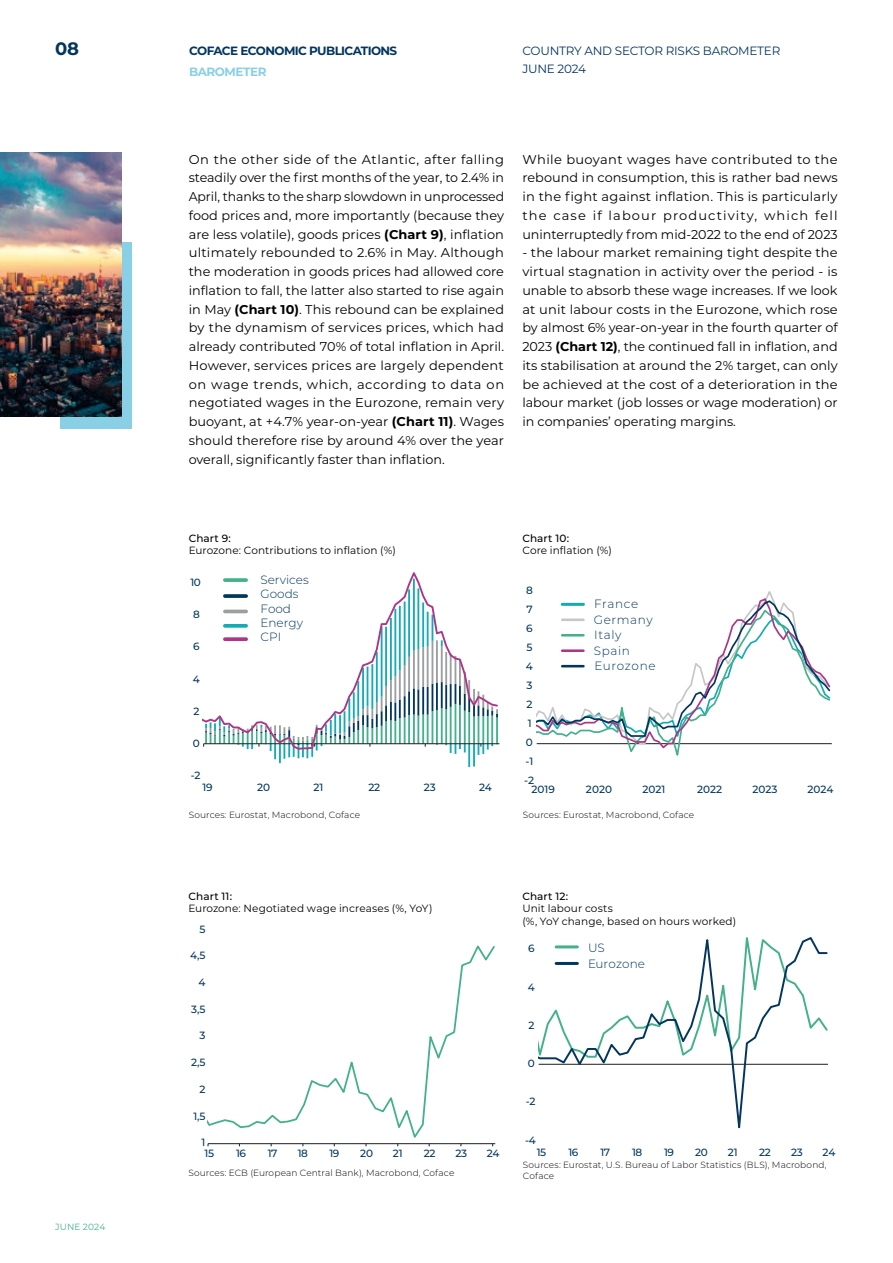
<style>
.page{position:relative;width:893px;height:1263px;background:#fff}
.page>*{position:absolute;margin:0;border:0;box-sizing:border-box;transform-origin:0 0}
.t1{font:700 18px "Montserrat";color:#03365f}
.t2{font:12.75px/18.8px "Montserrat";color:#000;text-align:justify}
.t3{font:12px "Montserrat";letter-spacing:-.02em;color:#03365f}
.t4{font:300 12px/14.4px "Montserrat";color:#03365f}
.t5{font:300 12px/15.5px "Montserrat";letter-spacing:.05em;color:#03365f}
.t6{font:700 12px "Montserrat";letter-spacing:-.05em;color:#03365f}
.t7{font:700 12px "Montserrat";letter-spacing:-.04em;color:#89d0e6}
.t8{font:10.5px/12.6px "Montserrat";letter-spacing:.01em;color:#000}
.t9{font:500 10.5px "Montserrat";letter-spacing:-.025em;color:#03365f}
.t10{font:500 10.5px "Montserrat";color:#00375a}
.t11{font:500 10.5px "Montserrat";letter-spacing:.01em;color:#000}
.t12{font:300 9px/10.8px "Montserrat";letter-spacing:.015em;color:#000}
.t13{font:9px "Montserrat";letter-spacing:.015em;color:#43b18a}
.s1{font-weight:700}
</style>
<div class="page">
<div style="left:60px;top:242px;width:72px;height:187px;background:#89d0e6"></div>
<img style="left:0;top:152px;width:122px;height:265px">
<hr style="left:473px;top:744px;width:2px;height:22px;background:#14acb4">
<hr style="left:468px;top:744px;width:2px;height:23px;background:#14acb4">
<svg style="left:203px;top:572px;width:296px;height:191px"></svg>
<svg style="left:225px;top:637px;width:21px;height:4px"></svg>
<svg style="left:225px;top:594px;width:21px;height:4px"></svg>
<svg style="left:225px;top:578px;width:21px;height:4px"></svg>
<hr style="left:225px;top:610px;width:21px;height:3px;background:#9c9e9f">
<svg style="left:225px;top:624px;width:21px;height:4px"></svg>
<svg style="left:536px;top:597px;width:296px;height:159px"></svg>
<hr style="left:562px;top:603px;width:21px;height:3px;background:#14acb4">
<hr style="left:562px;top:618px;width:21px;height:3px;background:#c6c7c8">
<hr style="left:562px;top:634px;width:21px;height:2px;background:#43b18a">
<hr style="left:562px;top:649px;width:21px;height:3px;background:#ad3689">
<hr style="left:562px;top:665px;width:21px;height:2px;background:#03365f">
<svg style="left:208px;top:945px;width:287px;height:199px"></svg>
<svg style="left:538px;top:937px;width:290px;height:192px"></svg>
<h1 class="t1" style="left:55px;top:36px;width:25px">08</h1>
<p class="t3" style="left:522px;top:43px;width:260px">COUNTRY AND SECTOR RISKS BAROMETER</p>
<p class="t7" style="left:189px;top:63px;width:79px">BAROMETER</p>
<p class="t3" style="left:522px;top:61px;width:65px">JUNE 2024</p>
<p class="t6" style="left:189px;top:42px;width:210px">COFACE ECONOMIC PUBLICATIONS</p>
<p class="t2" style="left:189px;top:149px;width:317px">On the other side of the Atlantic, after falling steadily over the first months of the year, to 2.4% in April, thanks to the sharp slowdown in unprocessed food prices and, more importantly (because they are less volatile), goods prices <span class="s1">(Chart 9)</span>, inflation ultimately rebounded to 2.6% in May. Although the moderation in goods prices had allowed core inflation to fall, the latter also started to rise again in May <span class="s1">(Chart 10)</span>. This rebound can be explained by the dynamism of services prices, which had already contributed 70% of total inflation in April.<br>However, services prices are largely dependent on wage trends, which, according to data on negotiated wages in the Eurozone, remain very buoyant, at +4.7% year-on-year <span class="s1">(Chart 11)</span>. Wages should therefore rise by around 4% over the year overall, significantly faster than inflation.</p>
<p class="t2" style="left:522px;top:149px;width:317px">While buoyant wages have contributed to the rebound in consumption, this is rather bad news in the fight against inflation. This is particularly the case if labour productivity, which fell uninterruptedly from mid-2022 to the end of 2023</p>
<p class="t2" style="left:522px;top:243px;width:317px">- the labour market remaining tight despite the virtual stagnation in activity over the period - is unable to absorb these wage increases. If we look at unit labour costs in the Eurozone, which rose by almost 6% year-on-year in the fourth quarter of 2023 <span class="s1">(Chart 12)</span>, the continued fall in inflation, and its stabilisation at around the 2% target, can only be achieved at the cost of a deterioration in the labour market (job losses or wage moderation) or in companies’ operating margins.</p>
<p class="t13" style="left:55px;top:1220px;width:52px">JUNE 2024</p>
<p class="t11" style="left:189px;top:531px;width:44px">Chart 9:</p>
<p class="t8" style="left:189px;top:544px;width:209px">Eurozone: Contributions to inflation (%)</p>
<p class="t10" style="left:190px;top:575px;width:12px">10</p>
<p class="t10" style="left:193px;top:607px;width:8px">8</p>
<p class="t10" style="left:193px;top:639px;width:8px">6</p>
<p class="t10" style="left:193px;top:671px;width:9px">4</p>
<p class="t10" style="left:194px;top:703px;width:8px">2</p>
<p class="t10" style="left:193px;top:735px;width:9px">0</p>
<p class="t10" style="left:191px;top:768px;width:11px">-2</p>
<p class="t4" style="left:260px;top:572px;width:50px">Services<br>Goods<br>Food<br>Energy<br>CPI</p>
<p class="t10" style="left:203px;top:780px;width:11px">19</p>
<p class="t10" style="left:257px;top:780px;width:14px">20</p>
<p class="t10" style="left:314px;top:780px;width:11px">21</p>
<p class="t10" style="left:368px;top:780px;width:13px">22</p>
<p class="t10" style="left:424px;top:780px;width:13px">23</p>
<p class="t10" style="left:479px;top:780px;width:14px">24</p>
<p class="t12" style="left:189px;top:809px;width:173px">Sources: Eurostat, Macrobond, Coface</p>
<p class="t11" style="left:522px;top:531px;width:48px">Chart 10:</p>
<p class="t8" style="left:522px;top:544px;width:91px">Core inflation (%)</p>
<p class="t10" style="left:526px;top:583px;width:8px">8</p>
<p class="t10" style="left:526px;top:602px;width:8px">7</p>
<p class="t10" style="left:526px;top:621px;width:8px">6</p>
<p class="t10" style="left:527px;top:640px;width:8px">5</p>
<p class="t10" style="left:526px;top:659px;width:9px">4</p>
<p class="t10" style="left:527px;top:678px;width:8px">3</p>
<p class="t10" style="left:527px;top:697px;width:8px">2</p>
<p class="t10" style="left:528px;top:716px;width:5px">1</p>
<p class="t10" style="left:526px;top:735px;width:9px">0</p>
<p class="t10" style="left:525px;top:754px;width:9px">-1</p>
<p class="t10" style="left:524px;top:773px;width:12px">-2</p>
<p class="t5" style="left:594px;top:596px;width:63px">France<br>Germany<br>Italy<br>Spain<br>Eurozone</p>
<p class="t10" style="left:531px;top:782px;width:25px">2019</p>
<p class="t10" style="left:586px;top:782px;width:28px">2020</p>
<p class="t10" style="left:642px;top:782px;width:24px">2021</p>
<p class="t10" style="left:697px;top:782px;width:27px">2022</p>
<p class="t10" style="left:752px;top:782px;width:27px">2023</p>
<p class="t10" style="left:807px;top:782px;width:28px">2024</p>
<p class="t12" style="left:523px;top:809px;width:173px">Sources: Eurostat, Macrobond, Coface</p>
<p class="t11" style="left:188px;top:888px;width:45px">Chart 11:</p>
<p class="t8" style="left:188px;top:902px;width:246px">Eurozone: Negotiated wage increases (%, YoY)</p>
<p class="t9" style="left:199px;top:922px;width:8px">5</p>
<p class="t9" style="left:190px;top:948px;width:17px">4,5</p>
<p class="t9" style="left:198px;top:975px;width:9px">4</p>
<p class="t9" style="left:191px;top:1002px;width:16px">3,5</p>
<p class="t9" style="left:199px;top:1028px;width:8px">3</p>
<p class="t9" style="left:191px;top:1055px;width:16px">2,5</p>
<p class="t9" style="left:199px;top:1082px;width:8px">2</p>
<p class="t9" style="left:193px;top:1109px;width:13px">1,5</p>
<p class="t9" style="left:201px;top:1135px;width:5px">1</p>
<p class="t9" style="left:205px;top:1146px;width:11px">15</p>
<p class="t9" style="left:236px;top:1146px;width:11px">16</p>
<p class="t9" style="left:268px;top:1146px;width:11px">17</p>
<p class="t9" style="left:298px;top:1146px;width:12px">18</p>
<p class="t9" style="left:329px;top:1146px;width:11px">19</p>
<p class="t9" style="left:360px;top:1146px;width:14px">20</p>
<p class="t9" style="left:393px;top:1146px;width:11px">21</p>
<p class="t9" style="left:424px;top:1146px;width:13px">22</p>
<p class="t9" style="left:455px;top:1146px;width:13px">23</p>
<p class="t9" style="left:487px;top:1146px;width:14px">24</p>
<p class="t12" style="left:188px;top:1167px;width:267px">Sources: ECB (European Central Bank), Macrobond, Coface</p>
<p class="t11" style="left:522px;top:888px;width:47px">Chart 12:</p>
<p class="t8" style="left:522px;top:902px;width:215px">Unit labour costs<br>(%, YoY change, based on hours worked)</p>
<p class="t9" style="left:528px;top:941px;width:8px">6</p>
<p class="t9" style="left:528px;top:979px;width:9px">4</p>
<p class="t9" style="left:528px;top:1018px;width:8px">2</p>
<p class="t9" style="left:528px;top:1056px;width:9px">0</p>
<p class="t9" style="left:526px;top:1094px;width:11px">-2</p>
<p class="t9" style="left:525px;top:1132px;width:12px">-4</p>
<p class="t4" style="left:588px;top:939px;width:58px;line-height:16.5px">US<br>Eurozone</p>
<p class="t9" style="left:537px;top:1145px;width:11px">15</p>
<p class="t9" style="left:568px;top:1145px;width:11px">16</p>
<p class="t9" style="left:600px;top:1145px;width:11px">17</p>
<p class="t9" style="left:632px;top:1145px;width:12px">18</p>
<p class="t9" style="left:664px;top:1145px;width:11px">19</p>
<p class="t9" style="left:695px;top:1145px;width:14px">20</p>
<p class="t9" style="left:728px;top:1145px;width:11px">21</p>
<p class="t9" style="left:759px;top:1145px;width:13px">22</p>
<p class="t9" style="left:791px;top:1145px;width:13px">23</p>
<p class="t9" style="left:823px;top:1145px;width:14px">24</p>
<p class="t12" style="left:523px;top:1159px;width:305px">Sources: Eurostat, U.S. Bureau of Labor Statistics (BLS), Macrobond,<br>Coface</p>
</div>
